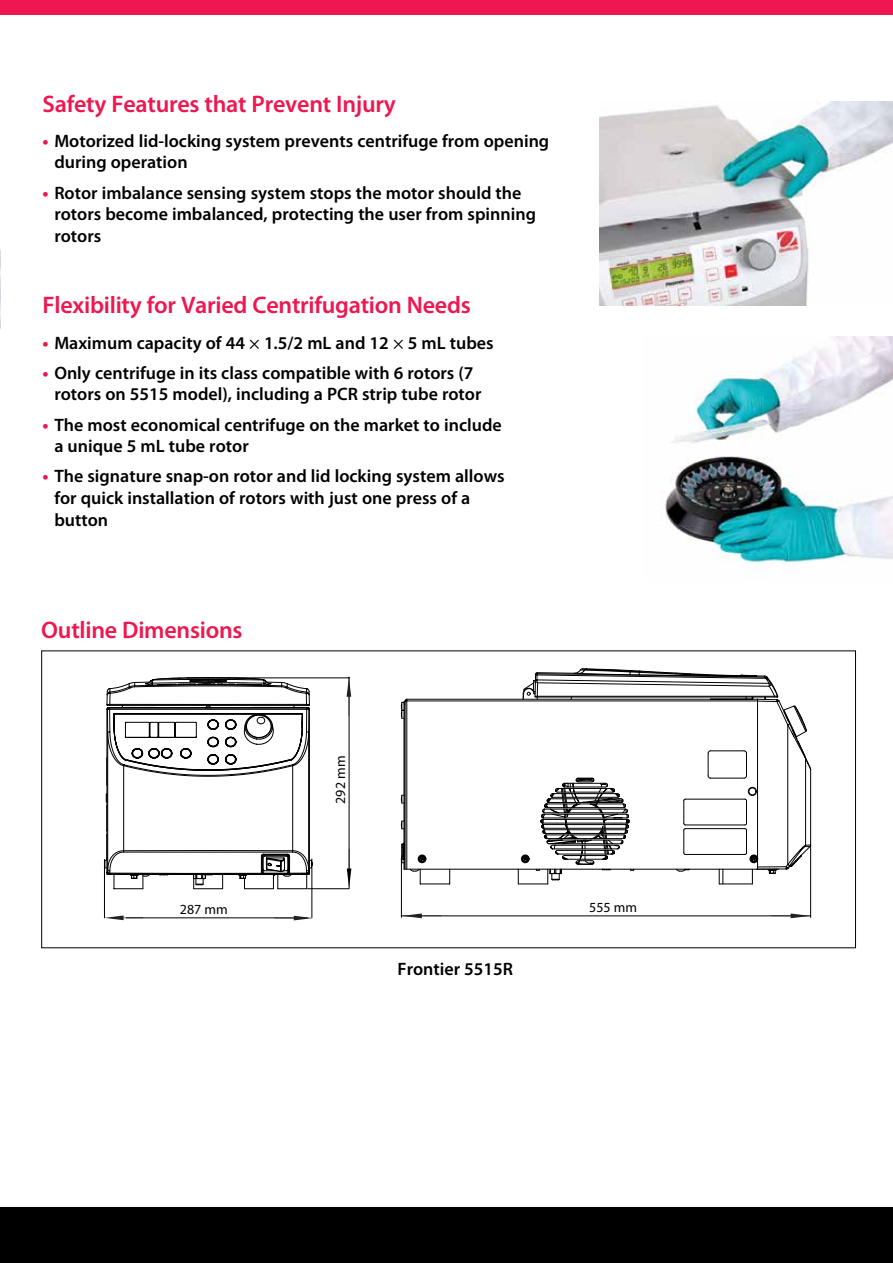
<style>
.page{position:relative;width:893px;height:1263px;background:#fff}
.page>*{position:absolute;margin:0;border:0;box-sizing:border-box;transform-origin:0 0}
.t1{font:600 24px "Myriad Pro";letter-spacing:-.01em;color:#ee174f}
.t2{font:600 18px/21.6px "Myriad Pro";color:#000}
.t3{font:13.95px "Myriad Pro";color:#000}
.t4{font:9.3px "Arial";color:#000}
.t5{font:9.15px "Arial";color:#000}
.s1{font-weight:700;color:#ee174f}
.s2{font-weight:400}
</style>
<div class="page">
<div style="left:0;top:0;width:893px;height:15px;background:#ee174f"></div>
<div style="left:0;top:1207px;width:893px;height:56px;background:#000"></div>
<hr style="left:86px;top:1262px;width:307px;height:1px;background:#000">
<svg style="left:103px;top:863px;width:247px;height:58px"></svg>
<svg style="left:104px;top:915px;width:39px;height:5px"></svg>
<hr style="left:126px;top:917px;width:181px;height:1px;background:#000">
<svg style="left:274px;top:916px;width:39px;height:4px"></svg>
<hr style="left:104px;top:859px;width:1px;height:59px;background:#000">
<hr style="left:312px;top:859px;width:1px;height:58px;background:#000">
<hr style="left:358px;top:1262px;width:482px;height:1px;background:#000">
<hr style="left:892px;top:665px;width:1px;height:270px;background:#000">
<hr style="left:401px;top:859px;width:1px;height:58px;background:#000">
<hr style="left:401px;top:915px;width:410px;height:1px;background:#000">
<hr style="left:810px;top:845px;width:1px;height:72px;background:#000">
<svg style="left:104px;top:668px;width:708px;height:221px"></svg>
<hr style="left:358px;top:668px;width:1px;height:215px;background:#000">
<hr style="left:755px;top:1171px;width:85px;height:1px;background:#000">
<hr style="left:751px;top:960px;width:89px;height:1px;background:#000">
<svg style="left:771px;top:913px;width:39px;height:5px"></svg>
<svg style="left:402px;top:913px;width:40px;height:6px"></svg>
<img style="left:665px;top:336px;width:228px;height:232px">
<img style="left:600px;top:101px;width:293px;height:205px">
<img style="left:0;top:250px;width:1px;height:79px">
<h1 class="t1" style="left:43px;top:94px;width:355px">Safety Features that Prevent Injury</h1>
<p class="t2" style="left:54px;top:131px;width:496px;text-indent:-12px"><span class="s1">•</span> Motorized lid-locking system prevents centrifuge from opening during operation</p>
<p class="t2" style="left:54px;top:183px;width:483px;text-indent:-12px"><span class="s1">•</span> Rotor imbalance sensing system stops the motor should the rotors become imbalanced, protecting the user from spinning rotors</p>
<h1 class="t1" style="left:43px;top:296px;width:430px">Flexibility for Varied Centrifugation Needs</h1>
<p class="t2" style="left:43px;top:333px;width:453px"><span class="s1">•</span> Maximum capacity of 44 <span class="s2">×</span> 1.5/2 mL and 12 <span class="s2">×</span> 5 mL tubes</p>
<p class="t2" style="left:54px;top:363px;width:429px;text-indent:-12px"><span class="s1">•</span> Only centrifuge in its class compatible with 6 rotors (7 rotors on 5515 model), including a PCR strip tube rotor</p>
<p class="t2" style="left:54px;top:415px;width:449px;text-indent:-12px"><span class="s1">•</span> The most economical centrifuge on the market to include a unique 5 mL tube rotor</p>
<p class="t2" style="left:54px;top:467px;width:452px;text-indent:-12px"><span class="s1">•</span> The signature snap-on rotor and lid locking system allows for quick installation of rotors with just one press of a button</p>
<h1 class="t1" style="left:41px;top:620px;width:203px">Outline Dimensions</h1>
<p class="t3" style="left:180px;top:904px;width:49px">287 mm</p>
<p class="t3" style="left:335px;top:804px;width:49px;rotate:-90deg">292 mm</p>
<p class="t2" style="left:398px;top:959px;width:117px">Frontier 5515R</p>
<p class="t3" style="left:589px;top:902px;width:49px">555 mm</p>
<p class="t4" style="left:598px;top:904px;width:35px">555 mm</p>
<p class="t5" style="left:615px;top:908px;width:35px">555 mm</p>
</div>
